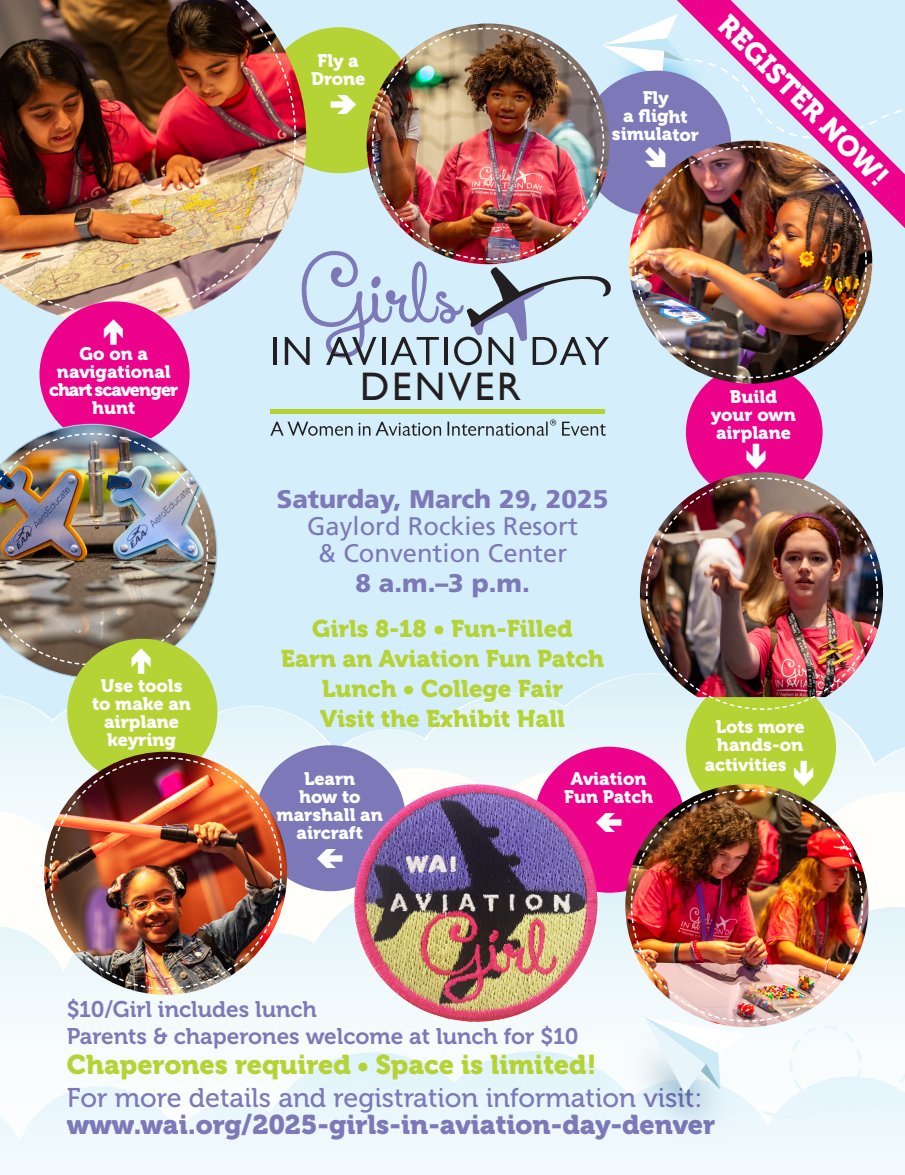
<style>
.page{position:relative;width:905px;height:1175px;background:#fff}
.page>*{position:absolute;margin:0;border:0;box-sizing:border-box;transform-origin:0 0}
.t1{font:39.75px "Gill Sans";letter-spacing:.075em;color:#231f20}
.t2{font:28.5px "Museo 900";color:#fff}
.t3{font:27px "Museo 500";color:#7d78b8}
.t4{font:27px "Museo 900";color:#7d78b8}
.t5{font:27px "Museo 900";color:#b5d334}
.t6{font:25.5px "Frutiger LT Std";color:#7d78b8}
.t7{font:900 25.5px "Frutiger LT Std";color:#7d78b8}
.t8{font:24px "Museo 900";color:#b5d334}
.t9{font:22.5px "Museo 700";color:#7d78b8}
.t10{font:18px/18px "Museo 900";color:#fff;text-align:center}
.s1{font-size:24px}
</style>
<div class="page">
<div style="left:0;top:0;width:904px;height:1174px;background:#d4effb"></div>
<svg style="left:0;top:674px;width:904px;height:93px"></svg>
<svg style="left:0;top:767px;width:556px;height:114px;background:#f4f7f6"></svg>
<svg style="left:0;top:881px;width:596px;height:170px;background:#f3f9fa"></svg>
<svg style="left:0;top:1051px;width:904px;height:123px;background:#eff8fc"></svg>
<div style="left:270px;top:409px;width:334px;height:5px;background:#b5d334"></div>
<svg style="left:270px;top:419px;width:286px;height:17px"></svg>
<svg style="left:562px;top:421px;width:44px;height:15px"></svg>
<div style="left:686px;top:364px;width:136px;height:136px;background:#ed028c;border-radius:50%"></div>
<div style="left:255px;top:745px;width:150px;height:146px;background:#7d78b8;border-radius:50%"></div>
<div style="left:685px;top:674px;width:151px;height:146px;background:#b5d334;border-radius:50%"></div>
<div style="left:39px;top:301px;width:151px;height:146px;background:#ed028c;border-radius:50%"></div>
<img style="left:640px;top:472px;width:243px;height:225px">
<img style="left:645px;top:477px;width:233px;height:233px">
<div style="left:534px;top:746px;width:150px;height:146px;background:#ed028c;border-radius:50%"></div>
<img style="left:354px;top:784px;width:242px;height:238px">
<svg style="left:0;top:424px;width:217px;height:254px"></svg>
<img style="left:0;top:432px;width:209px;height:234px">
<div style="left:67px;top:639px;width:150px;height:145px;background:#b5d334;border-radius:50%"></div>
<img style="left:49px;top:756px;width:233px;height:234px">
<img style="left:596px;top:760px;width:308px;height:389px">
<svg style="left:96px;top:551px;width:113px;height:122px"></svg>
<img style="left:0;top:0;width:904px;height:379px">
<p class="t10" style="left:49px;top:345px;width:131px">Go on a navigational chart scavenger hunt</p>
<p class="t10" style="left:92px;top:677px;width:100px">Use tools to make an</p>
<p class="t10" style="left:104px;top:713px;width:76px">airplane</p>
<p class="t10" style="left:107px;top:731px;width:70px">keyring</p>
<p class="t10" style="left:311px;top:52px;width:56px">Fly a<br>Drone</p>
<p class="t10" style="left:612px;top:89px;width:89px">Fly<br>a flight simulator</p>
<p class="t2" style="left:734px;top:9px;width:229px;rotate:45deg">REGISTER NOW!</p>
<p class="t1" style="left:360px;top:363px;width:162px">DENVER</p>
<p class="t7" style="left:277px;top:484px;width:333px">Saturday, March 29, 2025</p>
<p class="t6" style="left:307px;top:511px;width:272px">Gaylord Rockies Resort</p>
<p class="t6" style="left:318px;top:538px;width:251px">&amp; Convention Center</p>
<p class="t7" style="left:355px;top:568px;width:176px">8 a.m.–3 p.m.</p>
<p class="t10" style="left:711px;top:388px;width:86px">Build your own airplane</p>
<p class="t8" style="left:312px;top:614px;width:262px">Girls 8-18 • Fun-Filled</p>
<p class="t8" style="left:281px;top:644px;width:325px">Earn an Aviation Fun Patch</p>
<p class="t8" style="left:322px;top:674px;width:243px">Lunch • College Fair</p>
<p class="t8" style="left:320px;top:704px;width:246px">Visit the Exhibit Hall</p>
<p class="t10" style="left:276px;top:770px;width:108px">Learn<br>how to marshall an aircraft</p>
<p class="t10" style="left:564px;top:770px;width:90px">Aviation<br>Fun Patch</p>
<p class="t10" style="left:715px;top:718px;width:90px">Lots more</p>
<p class="t10" style="left:717px;top:736px;width:88px">hands-on</p>
<p class="t10" style="left:704px;top:755px;width:83px">activities</p>
<p class="t9" style="left:67px;top:996px;width:252px">$10/Girl includes lunch</p>
<p class="t9" style="left:67px;top:1023px;width:513px">Parents &amp; chaperones welcome at lunch for $10</p>
<p class="t5" style="left:67px;top:1048px;width:531px">Chaperones required <span class="s1">•</span> Space is limited!</p>
<p class="t3" style="left:67px;top:1082px;width:637px">For more details and registration information visit:</p>
<p class="t4" style="left:67px;top:1108px;width:650px">www.wai.org/2025-girls-in-aviation-day-denver</p>
</div>
